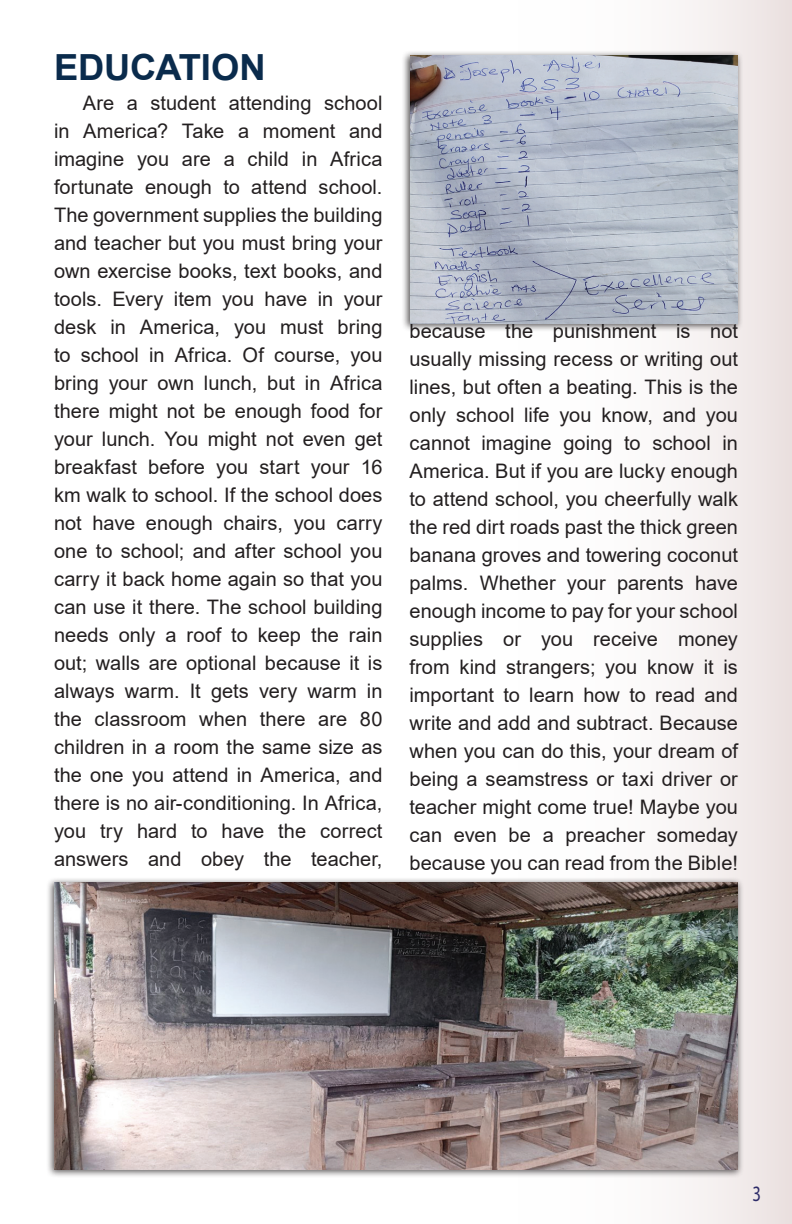
<style>
.page{position:relative;width:792px;height:1224px;background:#fff}
.page>*{position:absolute;margin:0;border:0;box-sizing:border-box;transform-origin:0 0}
.t1{font:700 36px "Arial";letter-spacing:-.005em;color:#0a2b4c}
.t2{font:22px "Myriad Pro";color:#2d2b68;scale:.76 1}
.t3{font:20px/28px "Arial";letter-spacing:.005em;color:#231f20;text-align:justify}
</style>
<div class="page">
<div style="left:487px;top:0;width:305px;height:1224px;background:linear-gradient(to right,#fff,#efe7e7)"></div>
<div style="left:46px;top:877px;width:698px;height:302px;background:#231f20;opacity:.75"></div>
<img style="left:54px;top:882px;width:684px;height:288px">
<div style="left:402px;top:50px;width:342px;height:282px;background:#231f20;opacity:.75"></div>
<img style="left:410px;top:55px;width:328px;height:268px">
<h1 class="t1" style="left:54px;top:42px;width:213px">EDUCATION</h1>
<p class="t3" style="left:54px;top:88px;width:330px;text-indent:29px">Are a student attending school in America? Take a moment and imagine you are a child in Africa fortunate enough to attend school.<br>The government supplies the building and teacher but you must bring your own exercise books, text books, and tools. Every item you have in your desk in America, you must bring to school in Africa. Of course, you bring your own lunch, but in Africa there might not be enough food for your lunch. You might not even get breakfast before you start your 16 km walk to school. If the school does not have enough chairs, you carry one to school; and after school you carry it back home again so that you can use it there. The school building needs only a roof to keep the rain out; walls are optional because it is always warm. It gets very warm in the classroom when there are 80 children in a room the same size as the one you attend in America, and there is no air-conditioning. In Africa, you try hard to have the correct answers and obey the teacher,</p>
<p class="t3" style="left:410px;top:317px;width:330px">because the punishment is not usually missing recess or writing out lines, but often a beating. This is the only school life you know, and you cannot imagine going to school in America. But if you are lucky enough to attend school, you cheerfully walk the red dirt roads past the thick green banana groves and towering coconut palms. Whether your parents have enough income to pay for your school supplies or you receive money from kind strangers; you know it is important to learn how to read and write and add and subtract. Because when you can do this, your dream of being a seamstress or taxi driver or teacher might come true! Maybe you can even be a preacher someday because you can read from the Bible!</p>
<p class="t2" style="left:752px;top:1180px;width:13px">3</p>
</div>
